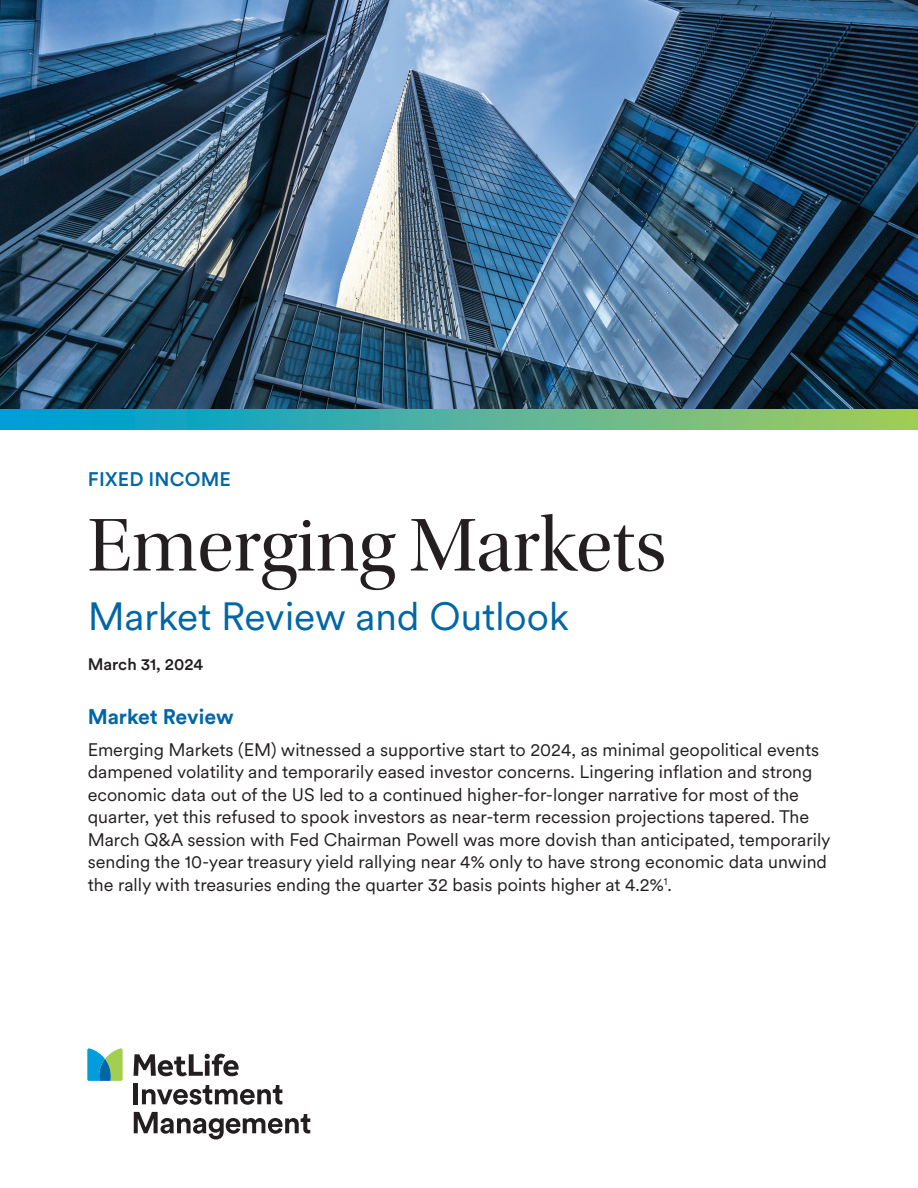
<style>
.page{position:relative;width:918px;height:1188px;background:#fff}
.page>*{position:absolute;margin:0;border:0;box-sizing:border-box;transform-origin:0 0}
.t1{font:78px "Utopia Std Disp";color:#231f20}
.t2{font:39px "Met Life Circular";color:#0066a5}
.t3{font:700 21px "Met Life Circular";letter-spacing:-.005em;color:#0066a5}
.t4{font:500 19.5px "Met Life Circular";letter-spacing:.01em;color:#0066a5}
.t5{font:18px/22.5px "Met Life Circular";color:#231f20}
.t6{font:500 16.5px "Met Life Circular";color:#231f20}
</style>
<div class="page">
<img style="left:0;top:0;width:918px;height:409px">
<svg style="left:87px;top:1048px;width:36px;height:33px"></svg>
<svg style="left:134px;top:1054px;width:105px;height:22px"></svg>
<hr style="left:134px;top:1083px;width:4px;height:21px;background:#231f20">
<svg style="left:142px;top:1085px;width:140px;height:20px"></svg>
<svg style="left:134px;top:1112px;width:176px;height:27px"></svg>
<div style="left:0;top:409px;width:918px;height:21px;background:linear-gradient(to right,#009ade,#aacb5c)"></div>
<p class="t4" style="left:88px;top:466px;width:145px">FIXED INCOME</p>
<h1 class="t1" style="left:88px;top:504px;width:580px">Emerging Markets</h1>
<h2 class="t2" style="left:88px;top:590px;width:483px">Market Review and Outlook</h2>
<p class="t6" style="left:88px;top:653px;width:117px">March 31, 2024</p>
<p class="t3" style="left:88px;top:703px;width:147px">Market Review</p>
<p class="t5" style="left:88px;top:738px;width:744px">Emerging Markets (EM) witnessed a supportive start to 2024, as minimal geopolitical events dampened volatility and temporarily eased investor concerns. Lingering inflation and strong economic data out of the US led to a continued higher-for-longer narrative for most of the quarter, yet this refused to spook investors as near-term recession projections tapered. The March Q&amp;A session with Fed Chairman Powell was more dovish than anticipated, temporarily sending the 10-year treasury yield rallying near 4% only to have strong economic data unwind the rally with treasuries ending the quarter 32 basis points higher at 4.2%<sup>1</sup>.</p>
</div>
